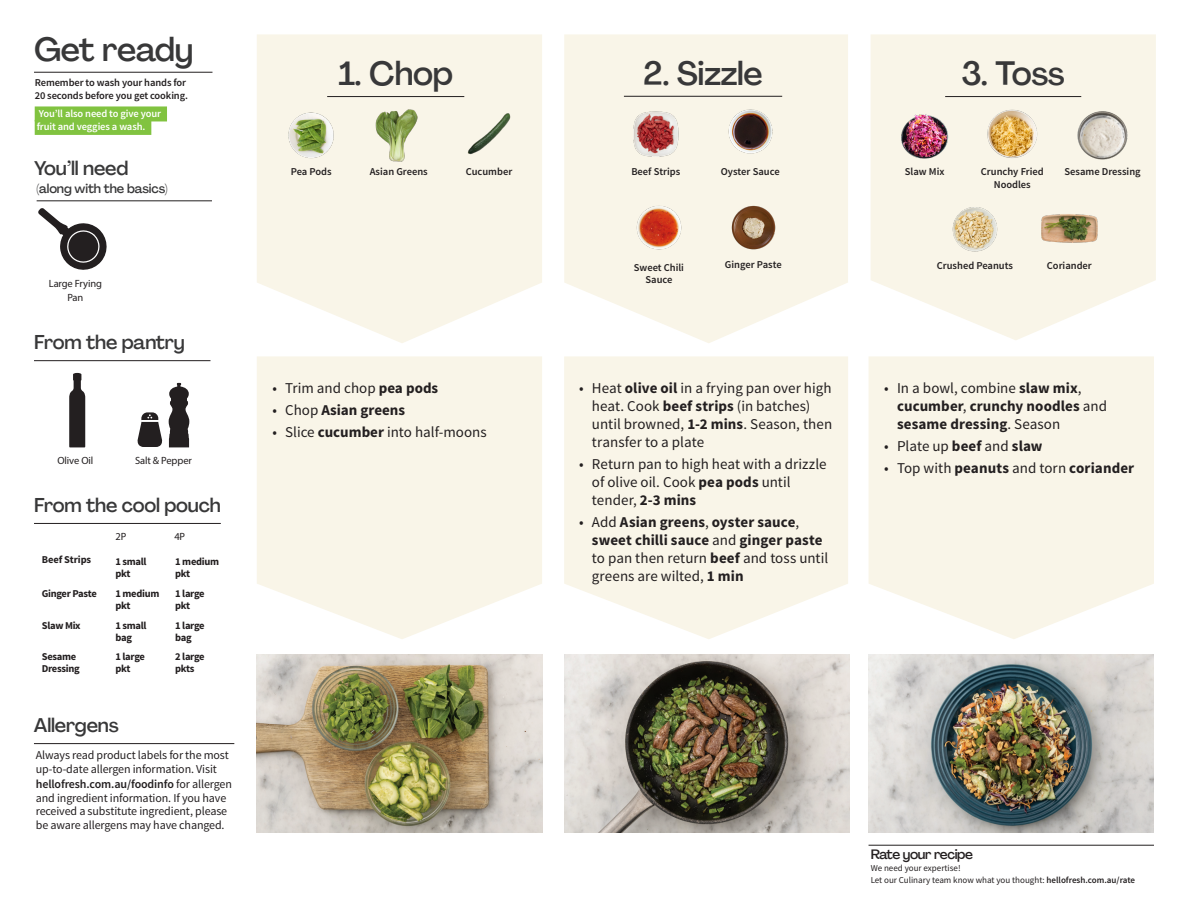
<style>
.page{position:relative;width:1188px;height:918px;background:#fff}
.page>*{position:absolute;margin:0;border:0;box-sizing:border-box;transform-origin:0 0}
.Header_Back{font:500 33px "Agrandir";letter-spacing:-.01em;color:#383839}
.Header_Back-2{font:500 19.5px "Agrandir";letter-spacing:-.01em;color:#383839}
.t1{font:15px/18px "Source Sans Pro";color:#231f20}
.t2{font:700 15px/18px "Source Sans Pro";letter-spacing:.005em;color:#231f20}
._24_Before_start_Tit{font:500 13.5px "Agrandir";letter-spacing:-.03em;color:#231f20}
.Header_Back-3{font:500 12.75px "Agrandir";letter-spacing:-.01em;color:#383839}
._00_Basic{font:12px/13.5px "Source Sans Pro";letter-spacing:-.01em;color:#231f20}
._06_Before_Start{font:600 10.5px/12.6px "Source Sans Pro";color:#231f20;text-align:center}
.Header_Back-4{font:700 10.5px/12px "Source Sans Pro";letter-spacing:-.03em;color:#231f20}
._06_Before_Start-2{font:600 10.5px/13.5px "Source Sans Pro";letter-spacing:-.01em;color:#fff}
.Header_Back-5{font:10.5px/14.4px "Myriad Pro";letter-spacing:-.01em;color:#231f20;text-align:center}
.Header_Back-6{font:700 10.5px "Source Sans Pro";letter-spacing:-.01em;color:#231f20}
._23_Small_text_Socia{font:9px "Source Sans Pro";color:#231f20}
.s1{font-weight:600}
.s2{font-weight:700}
.s3{font-weight:400}
</style>
<div class="page">
<hr style="left:34px;top:72px;width:178px;height:1px;background:#231f20">
<div style="left:35px;top:106px;width:132px;height:15px;background:#81c340"></div>
<div style="left:35px;top:120px;width:116px;height:15px;background:#81c340"></div>
<hr style="left:34px;top:743px;width:200px;height:1px;background:#231f20">
<hr style="left:34px;top:360px;width:176px;height:1px;background:#231f20">
<svg style="left:69px;top:373px;width:16px;height:74px"></svg>
<svg style="left:137px;top:382px;width:53px;height:66px"></svg>
<hr style="left:37px;top:200px;width:175px;height:1px;background:#231f20">
<svg style="left:38px;top:208px;width:69px;height:62px"></svg>
<svg style="left:257px;top:356px;width:285px;height:283px;background:#f9f5ea"></svg>
<svg style="left:564px;top:356px;width:284px;height:283px;background:#f9f5ea"></svg>
<svg style="left:869px;top:356px;width:285px;height:283px;background:#f9f5ea"></svg>
<img style="left:257px;top:654px;width:285px;height:178px">
<img style="left:564px;top:654px;width:286px;height:178px">
<img style="left:869px;top:654px;width:285px;height:178px">
<hr style="left:34px;top:523px;width:187px;height:1px;background:#231f20">
<svg style="left:871px;top:34px;width:285px;height:306px;background:#f9f6ea"></svg>
<svg style="left:564px;top:34px;width:284px;height:309px;background:#f9f6ea"></svg>
<svg style="left:257px;top:34px;width:285px;height:309px;background:#f9f6ea"></svg>
<hr style="left:624px;top:96px;width:158px;height:1px;background:#231f20">
<hr style="left:945px;top:96px;width:136px;height:1px;background:#231f20">
<hr style="left:327px;top:96px;width:137px;height:1px;background:#231f20">
<img style="left:627px;top:106px;width:58px;height:56px">
<img style="left:721px;top:106px;width:58px;height:55px">
<img style="left:630px;top:200px;width:58px;height:56px">
<img style="left:724px;top:198px;width:58px;height:58px">
<img style="left:282px;top:107px;width:58px;height:56px">
<img style="left:372px;top:109px;width:52px;height:52px">
<img style="left:464px;top:109px;width:50px;height:49px">
<img style="left:896px;top:108px;width:58px;height:56px">
<img style="left:988px;top:109px;width:50px;height:50px">
<img style="left:1077px;top:111px;width:50px;height:50px">
<img style="left:946px;top:201px;width:58px;height:56px">
<img style="left:1040px;top:200px;width:58px;height:58px">
<hr style="left:869px;top:845px;width:285px;height:1px;background:#231f20">
<p class="Header_Back" style="left:34px;top:29px;width:161px">Get ready</p>
<p class="_06_Before_Start" style="left:35px;top:76px;width:155px;line-height:13.5px;text-align:left">Remember to wash your hands for<br>20 seconds before you get cooking.</p>
<p class="_06_Before_Start-2" style="left:37px;top:107px;width:126px">You’ll also need to give your fruit and veggies a wash.</p>
<p class="Header_Back-2" style="left:34px;top:156px;width:96px">You’ll need</p>
<p class="Header_Back-3" style="left:37px;top:181px;width:132px">(along with the basics)</p>
<p class="Header_Back-5" style="left:49px;top:276px;width:55px">Large Frying<br>Pan</p>
<p class="Header_Back-2" style="left:34px;top:330px;width:153px">From the pantry</p>
<p class="Header_Back-5" style="left:57px;top:453px;width:37px">Olive Oil</p>
<p class="Header_Back-5" style="left:135px;top:453px;width:58px">Salt &amp; Pepper</p>
<p class="Header_Back-2" style="left:34px;top:493px;width:188px">From the cool pouch</p>
<p class="Header_Back-5" style="left:116px;top:529px;width:12px">2P</p>
<p class="Header_Back-5" style="left:174px;top:529px;width:12px">4P</p>
<p class="Header_Back-6" style="left:42px;top:553px;width:51px">Beef Strips</p>
<p class="Header_Back-4" style="left:116px;top:556px;width:33px">1 small pkt</p>
<p class="Header_Back-4" style="left:175px;top:556px;width:45px">1 medium pkt</p>
<p class="Header_Back-4" style="left:42px;top:588px;width:56px">Ginger Paste</p>
<p class="Header_Back-4" style="left:116px;top:588px;width:45px">1 medium pkt</p>
<p class="Header_Back-4" style="left:175px;top:588px;width:31px">1 large pkt</p>
<p class="Header_Back-4" style="left:42px;top:619px;width:40px">Slaw Mix</p>
<p class="Header_Back-4" style="left:116px;top:619px;width:33px">1 small bag</p>
<p class="Header_Back-4" style="left:175px;top:619px;width:31px">1 large bag</p>
<p class="Header_Back-4" style="left:42px;top:651px;width:39px">Sesame<br>Dressing</p>
<p class="Header_Back-4" style="left:116px;top:651px;width:31px">1 large pkt</p>
<p class="Header_Back-4" style="left:175px;top:651px;width:31px">2 large pkts</p>
<p class="Header_Back-2" style="left:34px;top:713px;width:86px">Allergens</p>
<p class="_00_Basic" style="left:36px;top:749px;width:195px">Always read product labels for the most up-to-date allergen information. Visit</p>
<p class="_00_Basic" style="left:36px;top:778px;width:198px"><span class="s1">hellofresh.com.au/foodinfo</span> for allergen and ingredient information. If you have received a substitute ingredient, please be aware allergens may have changed.</p>
<p class="Header_Back" style="left:338px;top:53px;width:116px">1. Chop</p>
<p class="Header_Back" style="left:643px;top:53px;width:121px">2. Sizzle</p>
<p class="Header_Back" style="left:962px;top:53px;width:105px">3. Toss</p>
<p class="_06_Before_Start" style="left:631px;top:166px;width:50px">Beef Strips</p>
<p class="_06_Before_Start" style="left:721px;top:166px;width:60px">Oyster Sauce</p>
<p class="_06_Before_Start" style="left:291px;top:166px;width:43px">Pea Pods</p>
<p class="_06_Before_Start" style="left:370px;top:166px;width:60px">Asian Greens</p>
<p class="_06_Before_Start" style="left:466px;top:166px;width:48px">Cucumber</p>
<p class="_06_Before_Start" style="left:905px;top:166px;width:41px">Slaw Mix</p>
<p class="_06_Before_Start" style="left:981px;top:166px;width:64px">Crunchy Fried<br>Noodles</p>
<p class="_06_Before_Start" style="left:1064px;top:166px;width:78px">Sesame Dressing</p>
<p class="t1" style="left:273px;top:379px;width:167px">• Trim and chop <span class="s2">pea pods</span></p>
<p class="t2" style="left:273px;top:402px;width:134px"><span class="s3">• Chop</span> Asian greens</p>
<p class="t1" style="left:273px;top:424px;width:216px">• Slice <span class="s2">cucumber</span> into half-moons</p>
<p class="_06_Before_Start" style="left:634px;top:261px;width:52px">Sweet Chili<br>Sauce</p>
<p class="_06_Before_Start" style="left:725px;top:258px;width:58px">Ginger Paste</p>
<p class="t1" style="left:592px;top:379px;width:242px;text-indent:-13px">• Heat <span class="s2">olive oil</span> in a frying pan over high heat. Cook <span class="s2">beef strips</span> (in batches) until browned, <span class="s2">1-2 mins</span>. Season, then transfer to a plate</p>
<p class="t1" style="left:592px;top:455px;width:236px;text-indent:-13px">• Return pan to high heat with a drizzle of olive oil. Cook <span class="s2">pea pods</span> until tender, <span class="s2">2-3 mins</span></p>
<p class="t2" style="left:592px;top:514px;width:238px;text-indent:-13px"><span class="s3">• Add</span> Asian greens<span class="s3">,</span> oyster sauce<span class="s3">, </span>sweet chilli sauce <span class="s3">and</span> ginger paste <span class="s3">to pan then return</span> beef <span class="s3">and toss until greens are wilted,</span> 1 min</p>
<p class="_06_Before_Start" style="left:937px;top:259px;width:78px">Crushed Peanuts</p>
<p class="_06_Before_Start" style="left:1047px;top:259px;width:47px">Coriander</p>
<p class="t2" style="left:897px;top:379px;width:211px;text-indent:-13px"><span class="s3">• In a bowl, combine</span> slaw mix<span class="s3">, </span>cucumber<span class="s3">,</span> crunchy noodles <span class="s3">and </span>sesame dressing<span class="s3">. Season</span></p>
<p class="t1" style="left:884px;top:437px;width:160px">• Plate up <span class="s2">beef</span> and <span class="s2">slaw</span></p>
<p class="t2" style="left:884px;top:460px;width:251px"><span class="s3">• Top with</span> peanuts <span class="s3">and torn</span> coriander</p>
<p class="_24_Before_start_Tit" style="left:871px;top:846px;width:104px">Rate your recipe</p>
<p class="_23_Small_text_Socia" style="left:871px;top:863px;width:91px">We need your expertise!</p>
<p class="_23_Small_text_Socia" style="left:871px;top:875px;width:266px">Let our Culinary team know what you thought: <span class="s1">hellofresh.com.au/rate</span></p>
</div>
